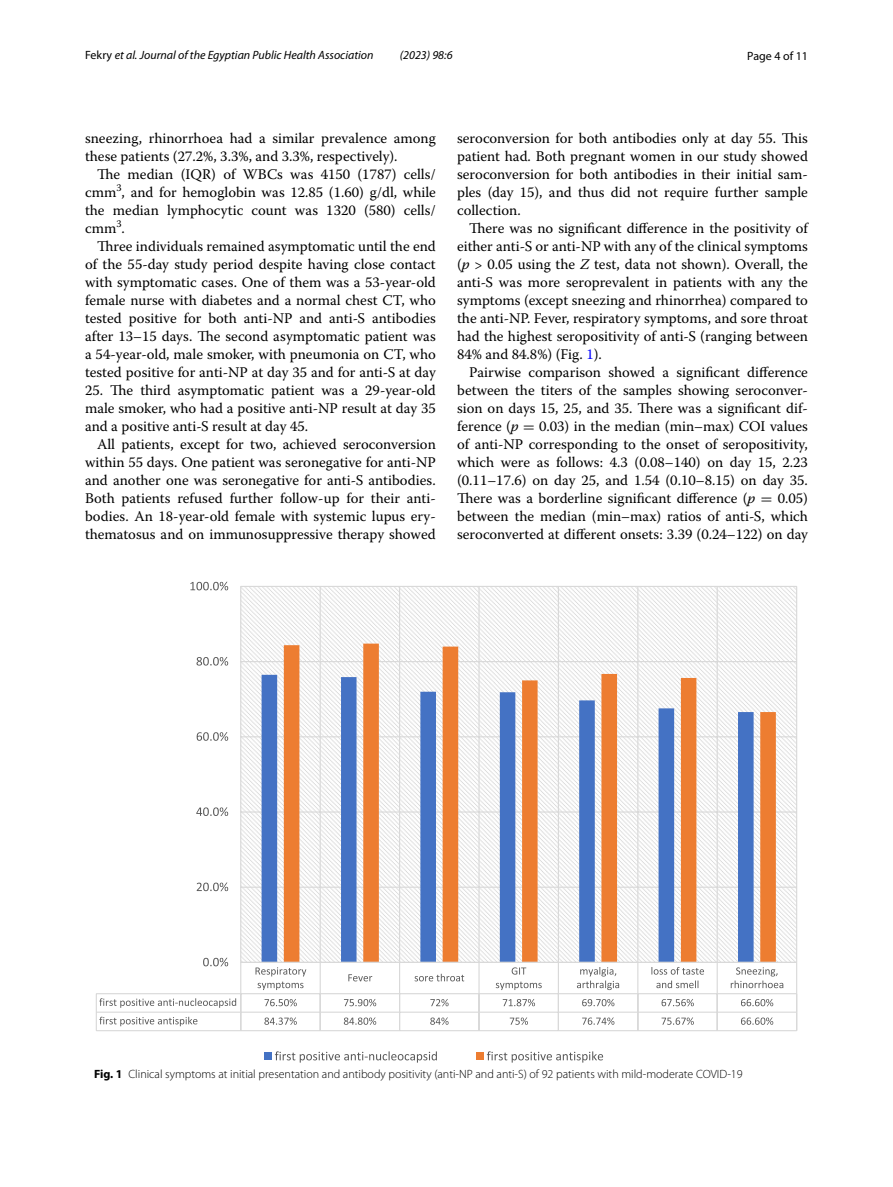
<style>
.page{position:relative;width:893px;height:1187px;background:#fff}
.page>*{position:absolute;margin:0;border:0;box-sizing:border-box;transform-origin:0 0}
.t1{font:14.7px/18px "Warnock Pro";color:#000;text-align:justify}
.t2{font:300 12px "Myriad Pro";color:#000}
.t3{font:italic 12px "Myriad Pro";color:#000}
.t4{font:12px "Myriad Pro";color:#000}
.s1{font-style:normal}
.s2{font-style:italic}
.s3{color:#00f}
.s4{font-family:"MTSY"}
.s5{font-weight:700}
</style>
<div class="page">
<img style="left:241px;top:587px;width:555px;height:374px">
<hr style="left:241px;top:886px;width:556px;height:1px;background:#d9d9d9">
<hr style="left:241px;top:811px;width:556px;height:1px;background:#d9d9d9">
<hr style="left:241px;top:736px;width:556px;height:1px;background:#d9d9d9">
<hr style="left:241px;top:661px;width:556px;height:1px;background:#d9d9d9">
<hr style="left:241px;top:586px;width:556px;height:1px;background:#d9d9d9">
<hr style="left:240px;top:586px;width:1px;height:376px;background:#d9d9d9">
<hr style="left:320px;top:586px;width:1px;height:376px;background:#d9d9d9">
<hr style="left:399px;top:586px;width:1px;height:376px;background:#d9d9d9">
<hr style="left:478px;top:586px;width:2px;height:376px;background:#d9d9d9">
<hr style="left:558px;top:586px;width:1px;height:376px;background:#d9d9d9">
<hr style="left:637px;top:586px;width:1px;height:376px;background:#d9d9d9">
<hr style="left:717px;top:586px;width:1px;height:376px;background:#d9d9d9">
<hr style="left:796px;top:586px;width:1px;height:376px;background:#d9d9d9">
<svg style="left:262px;top:674px;width:22px;height:287px;fill:#4472c4"></svg>
<svg style="left:284px;top:643px;width:492px;height:318px"></svg>
<hr style="left:241px;top:961px;width:556px;height:1px;background:#d9d9d9">
<hr style="left:240px;top:962px;width:1px;height:31px;background:#d9d9d9">
<hr style="left:320px;top:962px;width:1px;height:31px;background:#d9d9d9">
<hr style="left:399px;top:962px;width:1px;height:31px;background:#d9d9d9">
<hr style="left:478px;top:962px;width:2px;height:31px;background:#d9d9d9">
<hr style="left:558px;top:962px;width:1px;height:31px;background:#d9d9d9">
<hr style="left:637px;top:962px;width:1px;height:31px;background:#d9d9d9">
<hr style="left:717px;top:962px;width:1px;height:31px;background:#d9d9d9">
<hr style="left:796px;top:962px;width:1px;height:31px;background:#d9d9d9">
<svg style="left:256px;top:967px;width:50px;height:22px"></svg>
<svg style="left:348px;top:974px;width:24px;height:7px"></svg>
<svg style="left:415px;top:973px;width:49px;height:8px"></svg>
<svg style="left:512px;top:967px;width:14px;height:7px"></svg>
<svg style="left:496px;top:981px;width:46px;height:8px"></svg>
<svg style="left:577px;top:967px;width:42px;height:23px"></svg>
<svg style="left:651px;top:967px;width:53px;height:7px"></svg>
<svg style="left:656px;top:980px;width:42px;height:8px"></svg>
<svg style="left:731px;top:967px;width:52px;height:21px"></svg>
<hr style="left:96px;top:993px;width:701px;height:1px;background:#d9d9d9">
<svg style="left:264px;top:999px;width:33px;height:7px"></svg>
<svg style="left:344px;top:999px;width:32px;height:7px"></svg>
<svg style="left:430px;top:999px;width:19px;height:7px"></svg>
<svg style="left:503px;top:999px;width:32px;height:7px"></svg>
<svg style="left:582px;top:999px;width:32px;height:7px"></svg>
<svg style="left:662px;top:999px;width:32px;height:7px"></svg>
<svg style="left:741px;top:999px;width:32px;height:7px"></svg>
<hr style="left:96px;top:1011px;width:701px;height:1px;background:#d9d9d9">
<hr style="left:96px;top:1030px;width:701px;height:1px;background:#d9d9d9">
<svg style="left:320px;top:994px;width:1px;height:36px"></svg>
<svg style="left:399px;top:994px;width:1px;height:36px"></svg>
<svg style="left:478px;top:994px;width:2px;height:36px"></svg>
<svg style="left:558px;top:994px;width:1px;height:36px"></svg>
<svg style="left:637px;top:994px;width:1px;height:36px"></svg>
<svg style="left:717px;top:994px;width:1px;height:36px"></svg>
<svg style="left:796px;top:994px;width:1px;height:36px"></svg>
<svg style="left:96px;top:994px;width:145px;height:36px"></svg>
<svg style="left:264px;top:1017px;width:33px;height:7px"></svg>
<svg style="left:344px;top:1017px;width:32px;height:7px"></svg>
<svg style="left:430px;top:1017px;width:19px;height:7px"></svg>
<svg style="left:510px;top:1017px;width:18px;height:7px"></svg>
<svg style="left:582px;top:1017px;width:32px;height:7px"></svg>
<svg style="left:661px;top:1017px;width:33px;height:7px"></svg>
<svg style="left:741px;top:1017px;width:32px;height:7px"></svg>
<svg style="left:203px;top:957px;width:25px;height:9px"></svg>
<svg style="left:197px;top:882px;width:31px;height:9px"></svg>
<svg style="left:196px;top:807px;width:32px;height:9px"></svg>
<svg style="left:197px;top:732px;width:31px;height:8px"></svg>
<svg style="left:196px;top:657px;width:32px;height:8px"></svg>
<svg style="left:190px;top:581px;width:38px;height:9px"></svg>
<div style="left:264px;top:1052px;width:8px;height:7px;background:#4472c4"></div>
<svg style="left:275px;top:1051px;width:162px;height:11px"></svg>
<div style="left:476px;top:1052px;width:7px;height:7px;background:#ed7d31"></div>
<svg style="left:487px;top:1051px;width:116px;height:11px"></svg>
<p class="t3" style="left:85px;top:48px;width:290px"><span class="s1">Fekry</span> et al. Journal of the Egyptian Public Health Association</p>
<p class="t3" style="left:400px;top:48px;width:54px">(2023) 98:6</p>
<p class="t4" style="left:747px;top:48px;width:62px">Page 4 of 11</p>
<p class="t1" style="left:85px;top:128px;width:352px">sneezing, rhinorrhoea had a similar prevalence among these patients (27.2%, 3.3%, and 3.3%, respectively).</p>
<p class="t1" style="left:85px;top:164px;width:352px;text-indent:12px">The median (IQR) of WBCs was 4150 (1787) cells/ cmm<sup>3</sup>, and for hemoglobin was 12.85 (1.60) g/dl, while the median lymphocytic count was 1320 (580) cells/ cmm<sup>3</sup>.</p>
<p class="t1" style="left:85px;top:236px;width:352px;text-indent:12px">Three individuals remained asymptomatic until the end of the 55-day study period despite having close contact with symptomatic cases. One of them was a 53-year-old female nurse with diabetes and a normal chest CT, who tested positive for both anti-NP and anti-S antibodies after 13–15 days. The second asymptomatic patient was a 54-year-old, male smoker, with pneumonia on CT, who tested positive for anti-NP at day 35 and for anti-S at day</p>
<p class="t1" style="left:85px;top:380px;width:352px">25. The third asymptomatic patient was a 29-year-old male smoker, who had a positive anti-NP result at day 35 and a positive anti-S result at day 45.</p>
<p class="t1" style="left:85px;top:434px;width:352px;text-indent:12px">All patients, except for two, achieved seroconversion within 55 days. One patient was seronegative for anti-NP and another one was seronegative for anti-S antibodies.<br>Both patients refused further follow-up for their anti&shy;bodies. An 18-year-old female with systemic lupus ery&shy;thematosus and on immunosuppressive therapy showed</p>
<p class="t1" style="left:457px;top:128px;width:352px">seroconversion for both antibodies only at day 55. This patient had. Both pregnant women in our study showed seroconversion for both antibodies in their initial sam&shy;ples (day 15), and thus did not require further sample collection.</p>
<p class="t1" style="left:457px;top:218px;width:352px;text-indent:12px">There was no significant difference in the positivity of either anti-S or anti-NP with any of the clinical symptoms (<span class="s2">p</span> &gt; 0.05 using the <span class="s2">Z</span> test, data not shown). Overall, the anti-S was more seroprevalent in patients with any the symptoms (except sneezing and rhinorrhea) compared to the anti-NP. Fever, respiratory symptoms, and sore throat had the highest seropositivity of anti-S (ranging between 84% and 84.8%) (Fig. <span class="s3">1</span>).</p>
<p class="t1" style="left:457px;top:362px;width:352px;text-indent:12px">Pairwise comparison showed a significant difference between the titers of the samples showing seroconver&shy;sion on days 15, 25, and 35. There was a significant dif&shy;ference (<span class="s2">p</span> <span class="s4">=</span> 0.03) in the median (min–max) COI values of anti-NP corresponding to the onset of seropositivity, which were as follows: 4.3 (0.08–140) on day 15, 2.23 (0.11–17.6) on day 25, and 1.54 (0.10–8.15) on day 35.<br>There was a borderline significant difference (<span class="s2">p</span> <span class="s4">=</span> 0.05) between the median (min–max) ratios of anti-S, which seroconverted at different onsets: 3.39 (0.24–122) on day</p>
<p class="t2" style="left:94px;top:1067px;width:650px"><span class="s5">Fig. 1</span> Clinical symptoms at initial presentation and antibody positivity (anti-NP and anti-S) of 92 patients with mild-moderate COVID-19</p>
</div>
